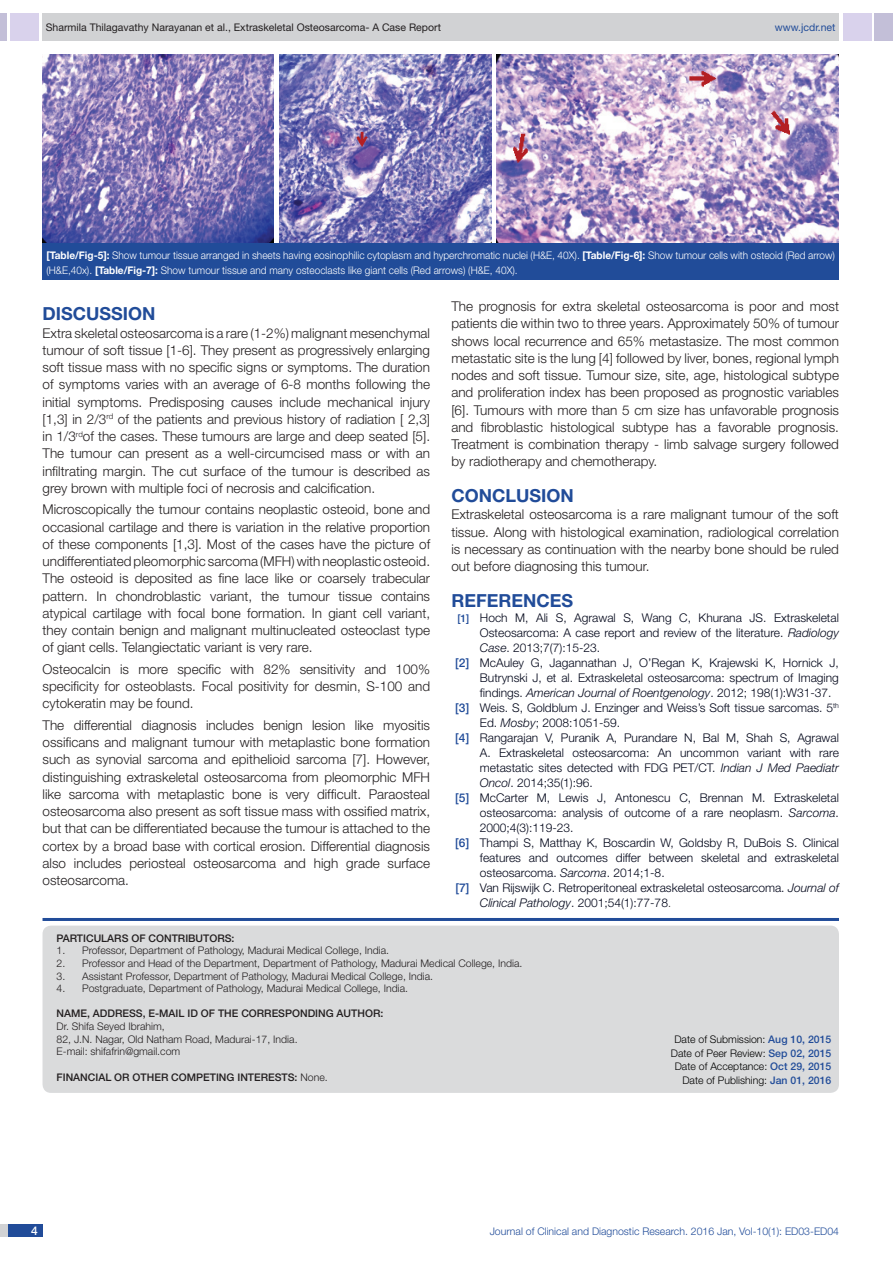
<style>
.page{position:relative;width:893px;height:1263px;background:#fff}
.page>*{position:absolute;margin:0;border:0;box-sizing:border-box;transform-origin:0 0}
.Heading{font:700 18px "Helvetica Neue";color:#214c99}
.Body_Text{font:300 13.5px/17.2px "Helvetica Neue";color:#231f20;text-align:justify}
.Body_text{font:300 13.5px/17.2px "Helvetica Neue";color:#231f20;text-align:justify}
.Refrence{font:300 12px/15px "Helvetica Neue";color:#000519;text-align:justify}
.t1{font:500 12px "Helvetica Neue";color:#fff}
.t2{font:300 10.5px "Helvetica Neue";color:#231f20}
.Table_text{font:300 10.5px/15px "Helvetica Neue";color:#fff;scale:.96 1}
.t3{font:300 10.5px "Helvetica Neue";color:#000}
.t4{font:500 10.5px "Helvetica Neue";color:#231f20}
.t5{font:10.5px "Helvetica Neue";color:#231f20}
.t6{font:300 10.5px "Helvetica Neue";color:#214c99}
.t7{font:10.5px "Helvetica Neue";color:#214c99}
.s1{font-weight:700}
.s2{font-weight:500;font-size:10.5px;color:#214c99}
.s3{font-style:italic}
.s4{font-weight:500;color:#214c99}
.s5{font-size:10.5px;color:#231f20}
.s6{font-weight:500}
</style>
<div class="page">
<div style="left:0;top:13px;width:7px;height:28px;background:#c3bfd8"></div>
<div style="left:10px;top:13px;width:29px;height:28px;background:#d9d2ec"></div>
<div style="left:43px;top:13px;width:796px;height:28px;background:#d1d2d4"></div>
<div style="left:875px;top:13px;width:18px;height:28px;background:#c3bfd8"></div>
<div style="left:843px;top:13px;width:29px;height:28px;background:#d9d2ec"></div>
<div style="left:0;top:1224px;width:43px;height:13px;background:#d1d2d4"></div>
<div style="left:8px;top:1224px;width:35px;height:13px;background:#214c99"></div>
<hr style="left:43px;top:918px;width:796px;height:3px;background:#214c99">
<div style="left:43px;top:925px;width:796px;height:168px;background:#dadbdc;border-radius:9px"></div>
<img style="left:43px;top:54px;width:231px;height:190px">
<img style="left:279px;top:54px;width:213px;height:190px">
<img style="left:497px;top:54px;width:342px;height:190px">
<div style="left:43px;top:244px;width:796px;height:36px;background:#214c99"></div>
<p class="t5" style="left:46px;top:21px;width:397px">Sharmila Thilagavathy Narayanan et al., Extraskeletal Osteosarcoma- A Case Report</p>
<p class="t7" style="left:775px;top:21px;width:62px">www.jcdr.net</p>
<p class="Table_text" style="left:46px;top:247px;width:823px"><span class="s1">[TABLE/FIG-5]:</span> Show tumour tissue arranged in sheets having eosinophilic cytoplasm and hyperchromatic nuclei (H&amp;E, 40X). <span class="s1">[TABLE/FIG-6]:</span> Show tumour cells with osteoid (Red arrow) (H&amp;E,40x). <span class="s1">[TABLE/FIG-7]:</span> Show tumour tissue and many osteoclasts like giant cells (Red arrows) (H&amp;E, 40X).</p>
<p class="Heading" style="left:43px;top:303px;width:115px">DISCUSSION</p>
<p class="Body_Text" style="left:43px;top:324px;width:389px">Extra skeletal osteosarcoma is a rare (1-2%) malignant mesenchymal tumour of soft tissue [1-6]. They present as progressively enlarging soft tissue mass with no specific signs or symptoms. The duration of symptoms varies with an average of 6-8 months following the initial symptoms. Predisposing causes include mechanical injury [1,3] in 2/3<sup>rd</sup> of the patients and previous history of radiation [ 2,3] in 1/3<sup>rd</sup>of the cases. These tumours are large and deep seated [5].<br>The tumour can present as a well-circumcised mass or with an infiltrating margin. The cut surface of the tumour is described as grey brown with multiple foci of necrosis and calcification.</p>
<p class="Body_Text" style="left:43px;top:501px;width:389px">Microscopically the tumour contains neoplastic osteoid, bone and occasional cartilage and there is variation in the relative proportion of these components [1,3]. Most of the cases have the picture of undifferentiated pleomorphic sarcoma (MFH) with neoplastic osteoid.<br>The osteoid is deposited as fine lace like or coarsely trabecular pattern. In chondroblastic variant, the tumour tissue contains atypical cartilage with focal bone formation. In giant cell variant, they contain benign and malignant multinucleated osteoclast type of giant cells. Telangiectatic variant is very rare.</p>
<p class="Body_Text" style="left:43px;top:660px;width:389px">Osteocalcin is more specific with 82% sensitivity and 100% specificity for osteoblasts. Focal positivity for desmin, S-100 and cytokeratin may be found.</p>
<p class="Body_Text" style="left:43px;top:716px;width:389px">The differential diagnosis includes benign lesion like myositis ossificans and malignant tumour with metaplastic bone formation such as synovial sarcoma and epithelioid sarcoma [7]. However, distinguishing extraskeletal osteosarcoma from pleomorphic MFH like sarcoma with metaplastic bone is very difficult. Paraosteal osteosarcoma also present as soft tissue mass with ossified matrix, but that can be differentiated because the tumour is attached to the cortex by a broad base with cortical erosion. Differential diagnosis also includes periosteal osteosarcoma and high grade surface osteosarcoma.</p>
<p class="Body_Text" style="left:451px;top:297px;width:389px">The prognosis for extra skeletal osteosarcoma is poor and most patients die within two to three years. Approximately 50% of tumour shows local recurrence and 65% metastasize. The most common metastatic site is the lung [4] followed by liver, bones, regional lymph nodes and soft tissue. Tumour size, site, age, histological subtype and proliferation index has been proposed as prognostic variables [6]. Tumours with more than 5 cm size has unfavorable prognosis and fibroblastic histological subtype has a favorable prognosis.<br>Treatment is combination therapy - limb salvage surgery followed by radiotherapy and chemotherapy.</p>
<p class="Heading" style="left:451px;top:485px;width:124px">CONCLUSION</p>
<p class="Body_text" style="left:451px;top:506px;width:389px">Extraskeletal osteosarcoma is a rare malignant tumour of the soft tissue. Along with histological examination, radiological correlation is necessary as continuation with the nearby bone should be ruled out before diagnosing this tumour.</p>
<p class="Heading" style="left:451px;top:589px;width:123px">REFERENCES</p>
<p class="Refrence" style="left:480px;top:610px;width:361px;text-indent:-23px"><span class="s2">[1]</span> Hoch M, Ali S, Agrawal S, Wang C, Khurana JS. Extraskeletal Osteosarcoma: A case report and review of the literature. <span class="s3">Radiology Case</span>. 2013;7(7):15-23.</p>
<p class="Refrence" style="left:480px;top:655px;width:361px;text-indent:-25px"><span class="s4">[2]</span> McAuley G, Jagannathan J, O’Regan K, Krajewski K, Hornick J, Butrynski J, et al. Extraskeletal osteosarcoma: spectrum of Imaging findings. <span class="s3">American Journal of Roentgenology</span>. 2012; 198(1):W31-37.</p>
<p class="Refrence" style="left:480px;top:700px;width:361px;text-indent:-25px"><span class="s4">[3]</span> Weis. S, Goldblum J. Enzinger and Weiss’s Soft tissue sarcomas. 5<sup>th<br></sup>Ed. <span class="s3">Mosby</span>; 2008:1051-59.</p>
<p class="Refrence" style="left:480px;top:730px;width:361px;text-indent:-25px"><span class="s4">[4]</span> Rangarajan V, Puranik A, Purandare N, Bal M, Shah S, Agrawal A. Extraskeletal osteosarcoma: An uncommon variant with rare metastatic sites detected with FDG PET/CT. <span class="s3">Indian J Med Paediatr Oncol</span>. 2014;35(1):96.</p>
<p class="Refrence" style="left:480px;top:790px;width:361px;text-indent:-25px"><span class="s4">[5]</span> McCarter M, Lewis J, Antonescu C, Brennan M. Extraskeletal osteosarcoma: analysis of outcome of a rare neoplasm. <span class="s3">Sarcoma</span>.<br>2000;4(3):119-23.</p>
<p class="Refrence" style="left:480px;top:835px;width:361px;text-indent:-25px"><span class="s4">[6]</span> Thampi S, Matthay K, Boscardin W, Goldsby R, DuBois S. Clinical features and outcomes differ between skeletal and extraskeletal osteosarcoma. <span class="s3">Sarcoma</span>. 2014;1-8.</p>
<p class="Refrence" style="left:480px;top:880px;width:361px;text-indent:-24px"><span class="s4">[7]</span> Van Rijswijk C. Retroperitoneal extraskeletal osteosarcoma. <span class="s3">Journal of<br>Clinical Pathology</span>. 2001;54(1):77-78<span class="s5">.</span></p>
<p class="t4" style="left:57px;top:932px;width:45px">PARTICULAR</p>
<p class="t4" style="left:122px;top:932px;width:64px">S OF CONTRIBU</p>
<p class="t4" style="left:203px;top:932px;width:33px">TORS:</p>
<p class="t2" style="left:57px;top:944px;width:334px">1. Professor, Department of Pathology, Madurai Medical College, India.</p>
<p class="t2" style="left:57px;top:957px;width:467px">2. Professor and Head of the Department, Department of Pathology, Madurai Medical College, India.</p>
<p class="t2" style="left:57px;top:969px;width:378px">3. Assistant Professor, Department of Pathology, Madurai Medical College, India.</p>
<p class="t2" style="left:57px;top:982px;width:353px">4. Postgraduate, Department of Pathology, Madurai Medical College, India.</p>
<p class="t4" style="left:57px;top:1007px;width:17px">NAME</p>
<p class="t4" style="left:87px;top:1007px;width:15px">, ADDRE</p>
<p class="t4" style="left:129px;top:1007px;width:38px">SS, E-MAIL</p>
<p class="t4" style="left:187px;top:1007px;width:70px">ID OF THE CORRE</p>
<p class="t4" style="left:278px;top:1007px;width:88px">SPONDI NG AUTHOR</p>
<p class="t4" style="left:380px;top:1007px;width:4px">:</p>
<p class="t2" style="left:57px;top:1020px;width:110px">Dr. Shifa Seyed Ibrahim,</p>
<p class="t2" style="left:57px;top:1032px;width:243px">82, J.N. Nagar, Old Natham Road, Madurai-17, India.</p>
<p class="t2" style="left:57px;top:1045px;width:125px">E-mail: shifafrin@gmail.com</p>
<p class="t4" style="left:57px;top:1070px;width:99px">Financ ial OR OTHER</p>
<p class="t4" style="left:171px;top:1070px;width:91px">COM PETING INTERE</p>
<p class="t2" style="left:275px;top:1070px;width:54px"><span class="s6">STS:</span> None.</p>
<p class="t3" style="left:674px;top:1033px;width:158px">Date of Submission: <span class="s4">Aug 10, 2015</span></p>
<p class="t3" style="left:671px;top:1046px;width:162px">Date of Peer Review: <span class="s4">Sep 02, 2015</span></p>
<p class="t3" style="left:675px;top:1060px;width:158px">Date of Acceptance: <span class="s4">Oct 29, 2015</span></p>
<p class="t3" style="left:682px;top:1073px;width:150px">Date of Publishing: <span class="s4">Jan 01, 2016</span></p>
<p class="t1" style="left:31px;top:1223px;width:8px">4</p>
<p class="t6" style="left:490px;top:1225px;width:351px">Journal of Clinical and Diagnostic Research. 2016 Jan, Vol-10(1): ED03-ED04</p>
</div>
